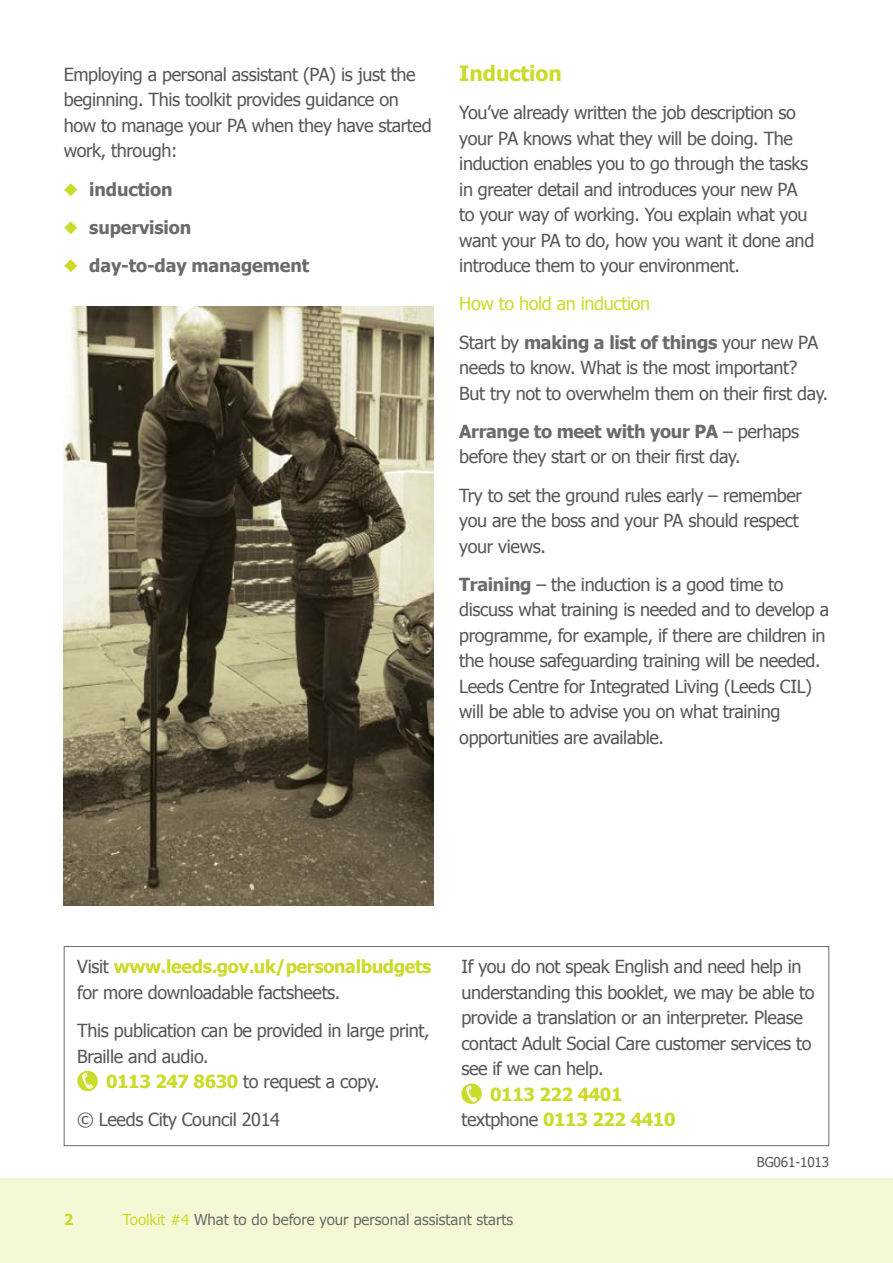
<style>
.page{position:relative;width:893px;height:1263px;background:#fff}
.page>*{position:absolute;margin:0;border:0;box-sizing:border-box;transform-origin:0 0}
.t1{font:700 21px "Tahoma";color:#cbdb2a}
.t2{font:18px/25.5px "Tahoma";letter-spacing:-.02em;color:#575756}
.t3{font:18px/38.2px "Tahoma";letter-spacing:-.02em;color:#cbdb2a}
.t4{font:700 18px "Tahoma";letter-spacing:-.01em;color:#6b6b6a}
.t5{font:700 18px/25.5px "Tahoma";letter-spacing:-.02em;color:#cbdb2a}
.t6{font:15px "Tahoma";color:#6b6b6a}
.t7{font:700 15px "Tahoma";color:#cbdb2a}
.t8{font:13.5px "Tahoma";letter-spacing:-.01em;color:#575756}
.s1{color:#cbdb2a}
.s2{color:#575756}
.s3{font-weight:700;color:#6b6b6a}
.s4{font-weight:700;color:#cbdb2a}
.s5{font-weight:400;color:#575756}
</style>
<div class="page">
<div style="left:0;top:1178px;width:893px;height:85px;background:#f5f8d4"></div>
<img style="left:64px;top:306px;width:370px;height:600px">
<div style="left:77px;top:1071px;width:21px;height:20px;background:#cbdb2a;border-radius:50%"></div>
<svg style="left:82px;top:1073px;width:11px;height:16px"></svg>
<svg style="left:461px;top:1083px;width:21px;height:21px"></svg>
<svg style="left:466px;top:1085px;width:11px;height:17px"></svg>
<div style="left:64px;top:946px;width:765px;height:200px;border:1px solid #6b6b6a"></div>
<p class="t2" style="left:64px;top:61px;width:369px">Employing a personal assistant (PA) is just the beginning. This toolkit provides guidance on how to manage your PA when they have started work, through:</p>
<p class="t4" style="left:64px;top:176px;width:110px"><span class="s1">◆</span> induction</p>
<p class="t4" style="left:64px;top:215px;width:129px"><span class="s1">◆</span> supervision</p>
<p class="t4" style="left:64px;top:253px;width:247px"><span class="s1">◆</span> day-to-day management</p>
<p class="t1" style="left:459px;top:58px;width:104px">Induction</p>
<p class="t2" style="left:459px;top:99px;width:357px">You’ve already written the job description so your PA knows what they will be doing. The induction enables you to go through the tasks in greater detail and introduces your new PA to your way of working. You explain what you want your PA to do, how you want it done and introduce them to your environment.</p>
<p class="t3" style="left:459px;top:284px;width:360px">How to hold an induction<br><span class="s2">Start by</span> <span class="s3">making a list of things</span> <span class="s2">your new PA</span></p>
<p class="t2" style="left:459px;top:354px;width:370px">needs to know. What is the most important?<br>But try not to overwhelm them on their first day.</p>
<p class="t2" style="left:459px;top:418px;width:341px"><span class="s3">Arrange to meet with your PA</span> – perhaps before they start or on their first day.</p>
<p class="t2" style="left:459px;top:481px;width:344px">Try to set the ground rules early – remember you are the boss and your PA should respect your views.</p>
<p class="t2" style="left:459px;top:571px;width:371px"><span class="s3">Training</span> – the induction is a good time to discuss what training is needed and to develop a programme, for example, if there are children in the house safeguarding training will be needed.<br>Leeds Centre for Integrated Living (Leeds CIL) will be able to advise you on what training opportunities are available.</p>
<p class="t2" style="left:77px;top:953px;width:356px">Visit <span class="s4">www.leeds.gov.uk/personalbudgets </span>for more downloadable factsheets.</p>
<p class="t2" style="left:77px;top:1017px;width:354px">This publication can be provided in large print,</p>
<p class="t2" style="left:77px;top:1042px;width:133px">Braille and audio.</p>
<p class="t2" style="left:106px;top:1068px;width:275px"><span class="s4">0113 247 8630</span> to request a copy.</p>
<p class="t2" style="left:77px;top:1106px;width:204px">© Leeds City Council 2014</p>
<p class="t2" style="left:461px;top:953px;width:355px">If you do not speak English and need help in understanding this booklet, we may be able to provide a translation or an interpreter. Please contact Adult Social Care customer services to see if we can help.</p>
<p class="t5" style="left:461px;top:1080px;width:216px;text-indent:29px">0113 222 4401 <span class="s5">textphone</span> 0113 222 4410</p>
<p class="t8" style="left:757px;top:1153px;width:74px">BG061-1013</p>
<p class="t7" style="left:64px;top:1209px;width:11px">2</p>
<p class="t6" style="left:123px;top:1209px;width:392px"><span class="s1">Toolkit #4</span> What to do before your personal assistant starts</p>
</div>
